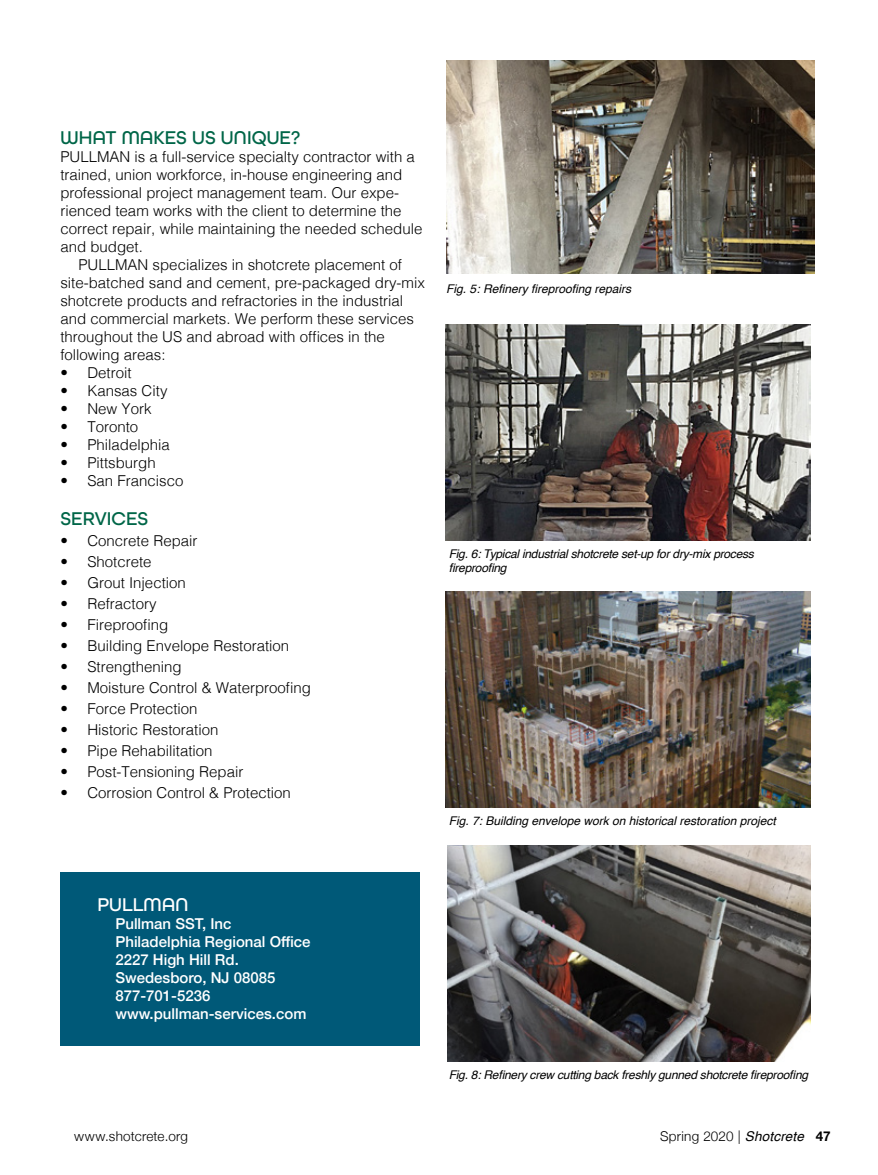
<style>
.page{position:relative;width:878px;height:1175px;background:#fff}
.page>*{position:absolute;margin:0;border:0;box-sizing:border-box;transform-origin:0 0}
.t1{font:500 19.5px "All Round Gothic";letter-spacing:.005em;color:#006648}
.t2{font:500 19.5px "All Round Gothic";letter-spacing:.005em;color:#fff}
.t3{font:300 15px/18px "Helvetica";color:#000}
.t4{font:500 15px/18px "Helvetica Neue";color:#fff}
.t5{font:300 13.5px "Helvetica Neue";letter-spacing:.02em;color:#000}
.t6{font:italic 12px/14.4px "Helvetica";letter-spacing:-.02em;color:#000}
.t7{font:italic 12px "Helvetica";color:#000}
.s1{font-family:"Helvetica";font-weight:400;font-style:italic}
.s2{font-weight:700}
</style>
<div class="page">
<div style="left:60px;top:873px;width:360px;height:173px;background:#005978"></div>
<img style="left:446px;top:60px;width:368px;height:214px">
<img style="left:446px;top:324px;width:364px;height:216px">
<img style="left:446px;top:591px;width:364px;height:216px">
<img style="left:448px;top:845px;width:362px;height:216px">
<h1 class="t1" style="left:60px;top:125px;width:241px">WHAT MAKES US UNIQUE?</h1>
<p class="t3" style="left:60px;top:146px;width:363px">PULLMAN is a full-service specialty contractor with a trained, union workforce, in-house engineering and professional project management team. Our expe&shy;rienced team works with the client to determine the correct repair, while maintaining the needed schedule and budget.</p>
<p class="t3" style="left:60px;top:254px;width:366px;text-indent:18px">PULLMAN specializes in shotcrete placement of site-batched sand and cement, pre-packaged dry-mix shotcrete products and refractories in the industrial and commercial markets. We perform these services throughout the US and abroad with offices in the following areas:</p>
<p class="t3" style="left:60px;top:362px;width:73px">• Detroit</p>
<p class="t3" style="left:60px;top:380px;width:109px">• Kansas City</p>
<p class="t3" style="left:60px;top:398px;width:93px">• New York</p>
<p class="t3" style="left:60px;top:416px;width:79px">• Toronto</p>
<p class="t3" style="left:60px;top:434px;width:111px">• Philadelphia</p>
<p class="t3" style="left:60px;top:452px;width:97px">• Pittsburgh</p>
<p class="t3" style="left:60px;top:470px;width:124px">• San Francisco</p>
<h1 class="t1" style="left:60px;top:506px;width:89px">SERVICES</h1>
<p class="t3" style="left:60px;top:530px;width:139px">• Concrete Repair</p>
<p class="t3" style="left:60px;top:551px;width:93px">• Shotcrete</p>
<p class="t3" style="left:60px;top:572px;width:127px">• Grout Injection</p>
<p class="t3" style="left:60px;top:593px;width:98px">• Refractory</p>
<p class="t3" style="left:60px;top:614px;width:109px">• Fireproofing</p>
<p class="t3" style="left:60px;top:635px;width:230px">• Building Envelope Restoration</p>
<p class="t3" style="left:60px;top:656px;width:123px">• Strengthening</p>
<p class="t3" style="left:60px;top:677px;width:252px">• Moisture Control &amp; Waterproofing</p>
<p class="t3" style="left:60px;top:698px;width:139px">• Force Protection</p>
<p class="t3" style="left:60px;top:719px;width:159px">• Historic Restoration</p>
<p class="t3" style="left:60px;top:740px;width:154px">• Pipe Rehabilitation</p>
<p class="t3" style="left:60px;top:761px;width:184px">• Post-Tensioning Repair</p>
<p class="t3" style="left:60px;top:782px;width:232px">• Corrosion Control &amp; Protection</p>
<p class="t7" style="left:446px;top:279px;width:186px">Fig. 5: Refinery fireproofing repairs</p>
<p class="t6" style="left:448px;top:546px;width:307px">Fig. 6: Typical industrial shotcrete set-up for dry-mix process fireproofing</p>
<p class="t7" style="left:448px;top:811px;width:328px">Fig. 7: Building envelope work on historical restoration project</p>
<h1 class="t2" style="left:97px;top:892px;width:92px">PULLMAN</h1>
<p class="t4" style="left:115px;top:913px;width:197px">Pullman SST, Inc<br>Philadelphia Regional Office<br>2227 High Hill Rd.<br>Swedesboro, NJ 08085<br>877-701-5236 www.pullman-services.com</p>
<p class="t6" style="left:448px;top:1067px;width:361px">Fig. 8: Refinery crew cutting back freshly gunned shotcrete fireproofing</p>
<p class="t5" style="left:74px;top:1125px;width:115px">www.shotcrete.org</p>
<p class="t5" style="left:660px;top:1125px;width:172px">Spring 2020 | <span class="s1">Shotcrete</span> <span class="s2">47</span></p>
</div>
